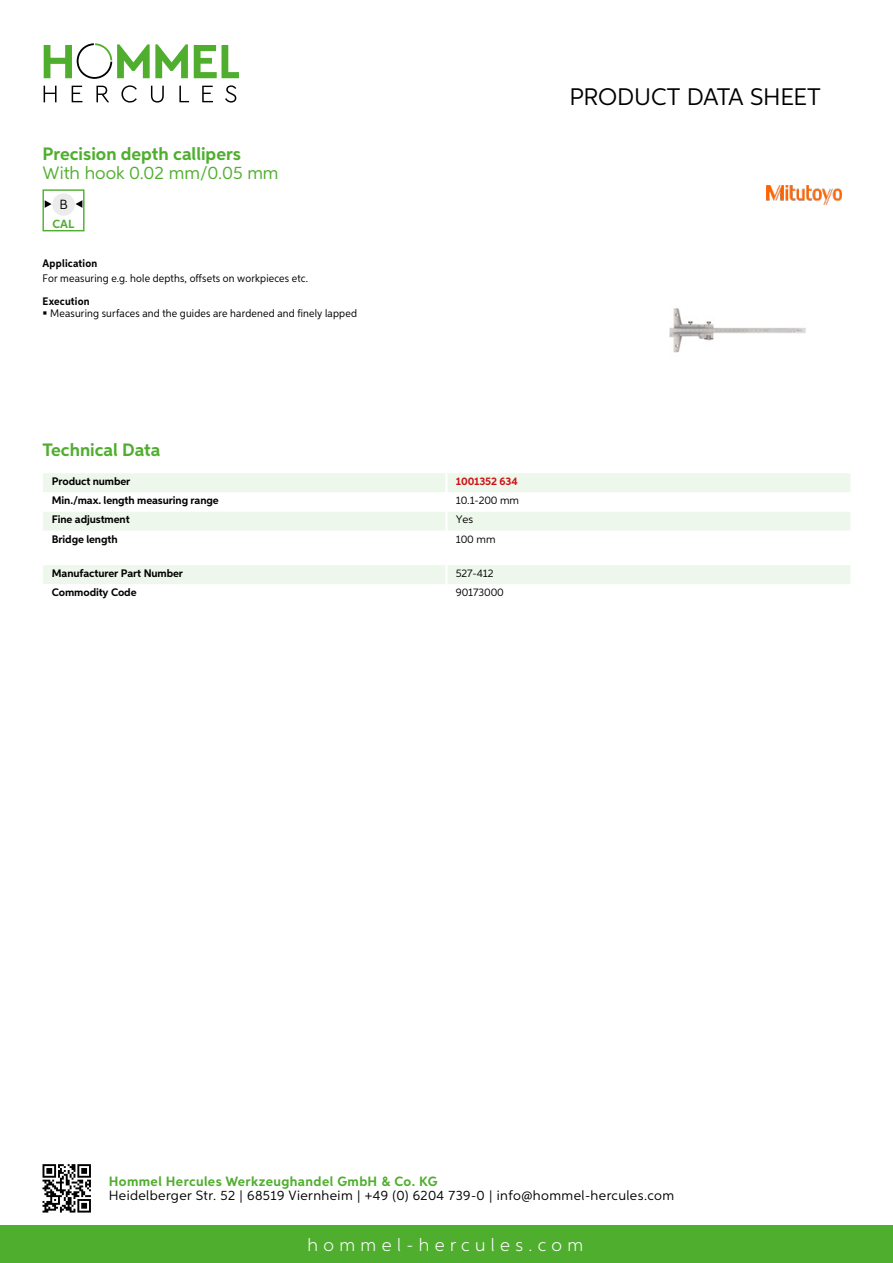
<style>
.page{position:relative;width:893px;height:1263px;background:#fff}
.page>*{position:absolute;margin:0;border:0;box-sizing:border-box;transform-origin:0 0}
.t1{font:24px "Aspira";letter-spacing:-.01em;color:#000}
.t2{font:700 18px "Aspira";color:#50ae2f}
.t3{font:18px "Aspira";color:#50ae2f}
.t4{font:300 18px "Aspira";letter-spacing:.3em;color:#fff}
.t5{font:13.5px "Aspira";letter-spacing:.03em;color:#000}
.t6{font:700 13.5px "Aspira";letter-spacing:.03em;color:#50ae2f}
.t7{font:13.35px "Aspira";color:#000}
.t8{font:700 11.85px "Aspira";color:#50ae2f}
.t9{font:10.95px "Aspira Nar";letter-spacing:.015em;color:#000}
.t10{font:700 10.95px "Aspira";letter-spacing:-.01em;color:#000}
.t11{font:10.95px "Aspira";letter-spacing:-.01em;color:#000}
.t12{font:700 10.95px "Aspira Nar";letter-spacing:.015em;color:#000}
.t13{font:700 10.95px "Aspira";letter-spacing:-.01em;color:#cd1013}
</style>
<div class="page">
<div style="left:0;top:1226px;width:893px;height:37px;background:#50ae2f"></div>
<svg style="left:43px;top:1164px;width:48px;height:48px"></svg>
<svg style="left:194px;top:45px;width:45px;height:33px"></svg>
<svg style="left:44px;top:43px;width:144px;height:36px"></svg>
<svg style="left:44px;top:86px;width:13px;height:16px"></svg>
<svg style="left:72px;top:86px;width:10px;height:16px"></svg>
<svg style="left:96px;top:86px;width:13px;height:16px"></svg>
<svg style="left:121px;top:85px;width:16px;height:18px"></svg>
<svg style="left:151px;top:86px;width:13px;height:17px"></svg>
<svg style="left:179px;top:86px;width:10px;height:16px"></svg>
<svg style="left:202px;top:86px;width:11px;height:16px"></svg>
<svg style="left:225px;top:85px;width:11px;height:18px"></svg>
<div style="left:43px;top:473px;width:807px;height:19px;background:#eef7eb"></div>
<div style="left:43px;top:512px;width:807px;height:19px;background:#eef7eb"></div>
<hr style="left:445px;top:473px;width:3px;height:19px;background:#fff">
<hr style="left:445px;top:512px;width:3px;height:19px;background:#fff">
<div style="left:43px;top:565px;width:807px;height:19px;background:#eef7eb"></div>
<div style="left:43px;top:189px;width:42px;height:42px;border:1px solid #50ae2f"></div>
<div style="left:52px;top:193px;width:23px;height:23px;background:#ececec;border-radius:50%"></div>
<svg style="left:76px;top:200px;width:6px;height:8px"></svg>
<svg style="left:45px;top:200px;width:7px;height:8px"></svg>
<img style="left:669px;top:308px;width:137px;height:45px">
<img style="left:766px;top:185px;width:76px;height:19px">
<h2 class="t2" style="left:43px;top:142px;width:200px">Precision depth callipers</h2>
<h2 class="t3" style="left:43px;top:162px;width:238px">With hook 0.02 mm/0.05 mm</h2>
<p class="t7" style="left:60px;top:196px;width:10px">B</p>
<p class="t8" style="left:53px;top:216px;width:23px">CAL</p>
<p class="t12" style="left:43px;top:257px;width:56px">Application</p>
<p class="t9" style="left:43px;top:272px;width:267px">For measuring e.g. hole depths, offsets on workpieces etc.</p>
<p class="t12" style="left:43px;top:294px;width:49px">Execution</p>
<p class="t9" style="left:50px;top:307px;width:308px">Measuring surfaces and the guides are hardened and finely lapped</p>
<h2 class="t2" style="left:43px;top:439px;width:120px">Technical Data</h2>
<p class="t10" style="left:52px;top:475px;width:80px">Product number</p>
<p class="t13" style="left:456px;top:475px;width:63px">1001352 634</p>
<p class="t10" style="left:52px;top:494px;width:168px">Min./max. length measuring range</p>
<p class="t11" style="left:456px;top:494px;width:65px">10.1-200 mm</p>
<p class="t10" style="left:52px;top:513px;width:79px">Fine adjustment</p>
<p class="t11" style="left:456px;top:513px;width:19px">Yes</p>
<p class="t10" style="left:52px;top:532px;width:67px">Bridge length</p>
<p class="t11" style="left:456px;top:532px;width:41px">100 mm</p>
<p class="t10" style="left:52px;top:567px;width:133px">Manufacturer Part Number</p>
<p class="t11" style="left:456px;top:567px;width:39px">527-412</p>
<p class="t10" style="left:52px;top:586px;width:86px">Commodity Code</p>
<p class="t11" style="left:456px;top:586px;width:50px">90173000</p>
<h1 class="t1" style="left:569px;top:82px;width:253px">Product data sh eet</h1>
<p class="t6" style="left:109px;top:1172px;width:330px">Hommel Hercules Werkzeughandel GmbH &amp; Co. KG</p>
<p class="t5" style="left:109px;top:1187px;width:567px">Heidelberger Str. 52 | 68519 Viernheim | +49 (0) 6204 739-0 | info@hommel-hercules.com</p>
<h2 class="t4" style="left:307px;top:1234px;width:277px">hommel-hercules.com</h2>
</div>
